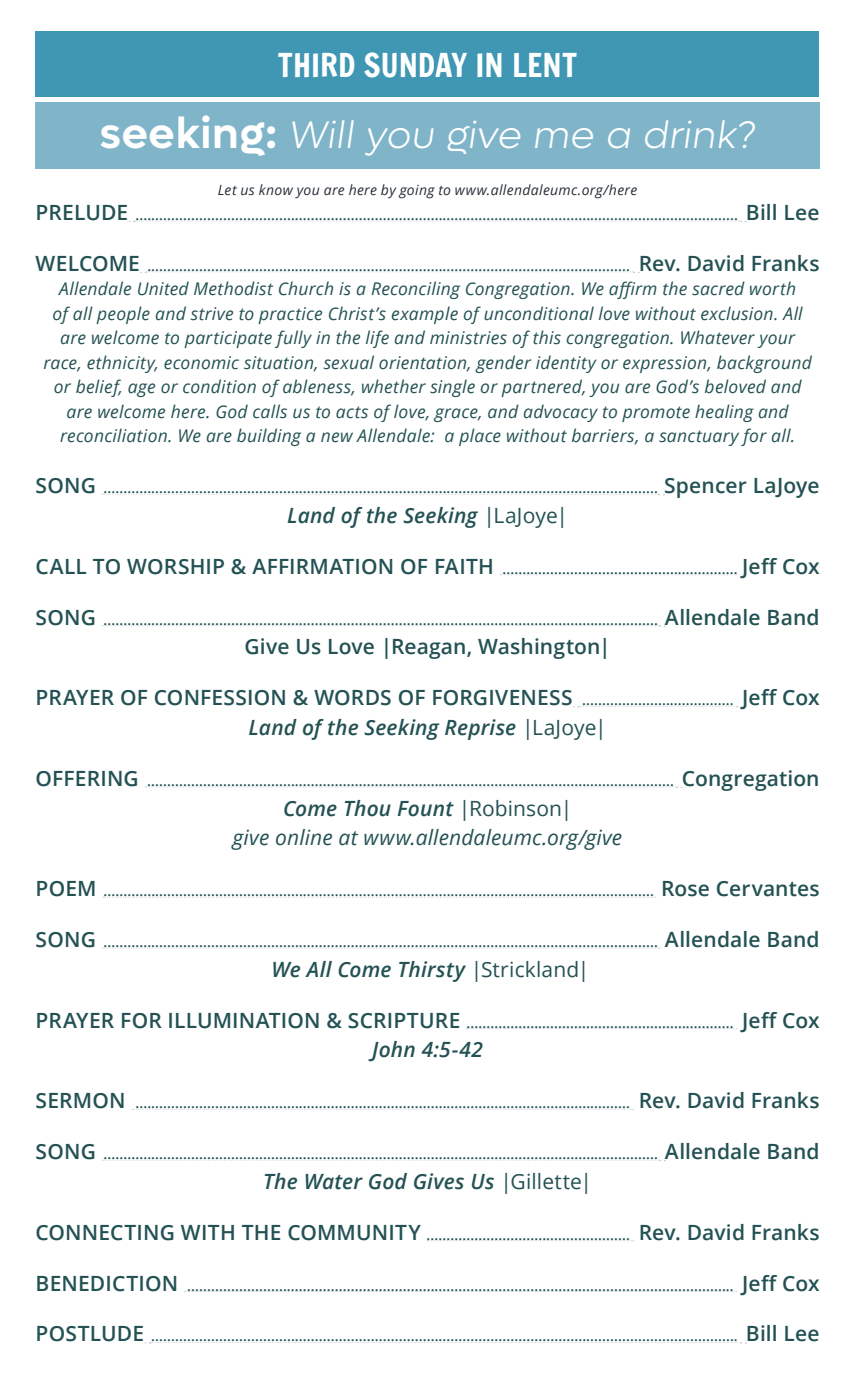
<style>
.page{position:relative;width:857px;height:1386px;background:#fff}
.page>*{position:absolute;margin:0;border:0;box-sizing:border-box;transform-origin:0 0}
.t1{font:italic 300 38.5px "Lufga";letter-spacing:.015em;color:#fff}
.t2{font:31.5px "Francois One";color:#fff}
.t3{font:600 21px/29.8px "Open Sans";letter-spacing:.005em;color:#245254;text-align:center}
.t4{font:italic 600 21px "Open Sans";letter-spacing:.01em;color:#245254}
.t5{font:italic 21px/29.8px "Open Sans";letter-spacing:.005em;color:#245254;text-align:center}
.t6{font:italic 17.5px/24.5px "Open Sans";letter-spacing:.015em;color:#245254;text-align:center}
.t7{font:600 14px "Open Sans";color:#245254}
.t8{font:italic 14px "Open Sans";letter-spacing:.025em;color:#272f37}
.s1{font-weight:600;font-style:normal;font-size:43.75px}
.s2{font-size:21px}
.s3{font-weight:400;font-style:normal}
.s4{font-size:14px}
.s5{font-style:italic}
.s6{font-weight:400}
.s7{font-weight:600}
.s8{font-style:normal}
</style>
<div class="page">
<svg style="left:129px;top:221px;width:617px;height:1px"></svg>
<svg style="left:141px;top:272px;width:498px;height:1px"></svg>
<svg style="left:102px;top:494px;width:562px;height:1px"></svg>
<svg style="left:500px;top:575px;width:243px;height:1px"></svg>
<svg style="left:102px;top:625px;width:563px;height:2px"></svg>
<svg style="left:573px;top:706px;width:169px;height:1px"></svg>
<svg style="left:145px;top:787px;width:537px;height:1px"></svg>
<svg style="left:103px;top:897px;width:553px;height:1px"></svg>
<svg style="left:102px;top:948px;width:558px;height:1px"></svg>
<svg style="left:467px;top:1028px;width:270px;height:1px"></svg>
<svg style="left:132px;top:1109px;width:502px;height:1px"></svg>
<svg style="left:102px;top:1160px;width:563px;height:1px"></svg>
<svg style="left:427px;top:1240px;width:207px;height:1px"></svg>
<svg style="left:185px;top:1291px;width:552px;height:1px"></svg>
<svg style="left:145px;top:1342px;width:601px;height:2px"></svg>
<div style="left:36px;top:31px;width:783px;height:65px;background:#3f97b4"></div>
<div style="left:36px;top:103px;width:783px;height:66px;background:#80b4c9"></div>
<p class="t2" style="left:278px;top:48px;width:301px">THIRD SUNDAY IN LENT</p>
<p class="t1" style="left:100px;top:113px;width:657px"><span class="s1">seeking:</span> Will you give me a drink?</p>
<p class="t8" style="left:218px;top:180px;width:421px">Let us know you are here by going to www.allendaleumc.org/here</p>
<p class="t7" style="left:36px;top:205px;width:785px"><span class="s2">PRELUDE</span> ....................................................................................................................................................... <span class="s2">Bill Lee</span></p>
<p class="t7" style="left:36px;top:256px;width:785px"><span class="s2">WELCOME</span> ......................................................................................................................... <span class="s2">Rev. David Franks</span></p>
<p class="t6" style="left:43px;top:276px;width:770px">Allendale United Methodist Church is a Reconciling Congregation. We affirm the sacred worth<br>of all people and strive to practice Christ’s example of unconditional love without exclusion. All are welcome to participate fully in the life and ministries of this congregation. Whatever your race, ethnicity, economic situation, sexual orientation, gender identity or expression, background or belief, age or condition of ableness, whether single or partnered, you are God’s beloved and are welcome here. God calls us to acts of love, grace, and advocacy to promote healing and reconciliation. We are building a new Allendale: a place without barriers, a sanctuary for all.</p>
<p class="t7" style="left:36px;top:479px;width:785px"><span class="s2">SONG</span> ........................................................................................................................................... <span class="s2">Spencer LaJoye</span></p>
<p class="t4" style="left:287px;top:501px;width:282px">Land of the Seeking <span class="s3">|LaJoye|</span></p>
<p class="t7" style="left:36px;top:559px;width:785px"><span class="s2">CALL TO WORSHIP &amp; AFFIRMATION OF FAITH</span> ........................................................... <span class="s2">Jeff Cox</span></p>
<p class="t7" style="left:36px;top:610px;width:785px"><span class="s2">SONG</span> ........................................................................................................................................... <span class="s2">Allendale Band</span></p>
<p class="t3" style="left:244px;top:631px;width:368px">Give Us Love |Reagan, Washington|</p>
<p class="t3" style="left:36px;top:682px;width:785px">PRAYER OF CONFESSION &amp; WORDS OF FORGIVENESS <span class="s4">......................................</span> Jeff Cox<br><span class="s5">Land of the Seeking Reprise</span> <span class="s6">|LaJoye|</span></p>
<p class="t7" style="left:36px;top:771px;width:785px"><span class="s2">OFFERING</span> .................................................................................................................................... <span class="s2">Congregation</span></p>
<p class="t5" style="left:233px;top:793px;width:391px"><span class="s7">Come Thou Fount</span> <span class="s8">|Robinson|<br></span>give online at www.allendaleumc.org/give</p>
<p class="t7" style="left:36px;top:882px;width:785px"><span class="s2">POEM</span> .......................................................................................................................................... <span class="s2">Rose Cervantes</span></p>
<p class="t7" style="left:36px;top:932px;width:785px"><span class="s2">SONG</span> ........................................................................................................................................... <span class="s2">Allendale Band</span></p>
<p class="t4" style="left:272px;top:955px;width:319px">We All Come Thirsty <span class="s3">|Strickland|</span></p>
<p class="t7" style="left:36px;top:1013px;width:785px"><span class="s2">PRAYER FOR ILLUMINATION &amp; SCRIPTURE</span> ................................................................... <span class="s2">Jeff Cox</span></p>
<p class="t4" style="left:372px;top:1035px;width:112px">John 4:5-42</p>
<p class="t7" style="left:36px;top:1094px;width:785px"><span class="s2">SERMON</span> ............................................................................................................................ <span class="s2">Rev. David Franks</span></p>
<p class="t7" style="left:36px;top:1144px;width:785px"><span class="s2">SONG</span> ........................................................................................................................................... <span class="s2">Allendale Band</span></p>
<p class="t4" style="left:263px;top:1167px;width:330px">The Water God Gives Us <span class="s3">|Gillette|</span></p>
<p class="t7" style="left:36px;top:1225px;width:785px"><span class="s2">CONNECTING WITH THE COMMUNITY</span> ................................................... <span class="s2">Rev. David Franks</span></p>
<p class="t7" style="left:36px;top:1276px;width:785px"><span class="s2">BENEDICTION</span> ......................................................................................................................................... <span class="s2">Jeff Cox</span></p>
<p class="t7" style="left:36px;top:1327px;width:785px"><span class="s2">POSTLUDE</span> ................................................................................................................................................... <span class="s2">Bill Lee</span></p>
</div>
